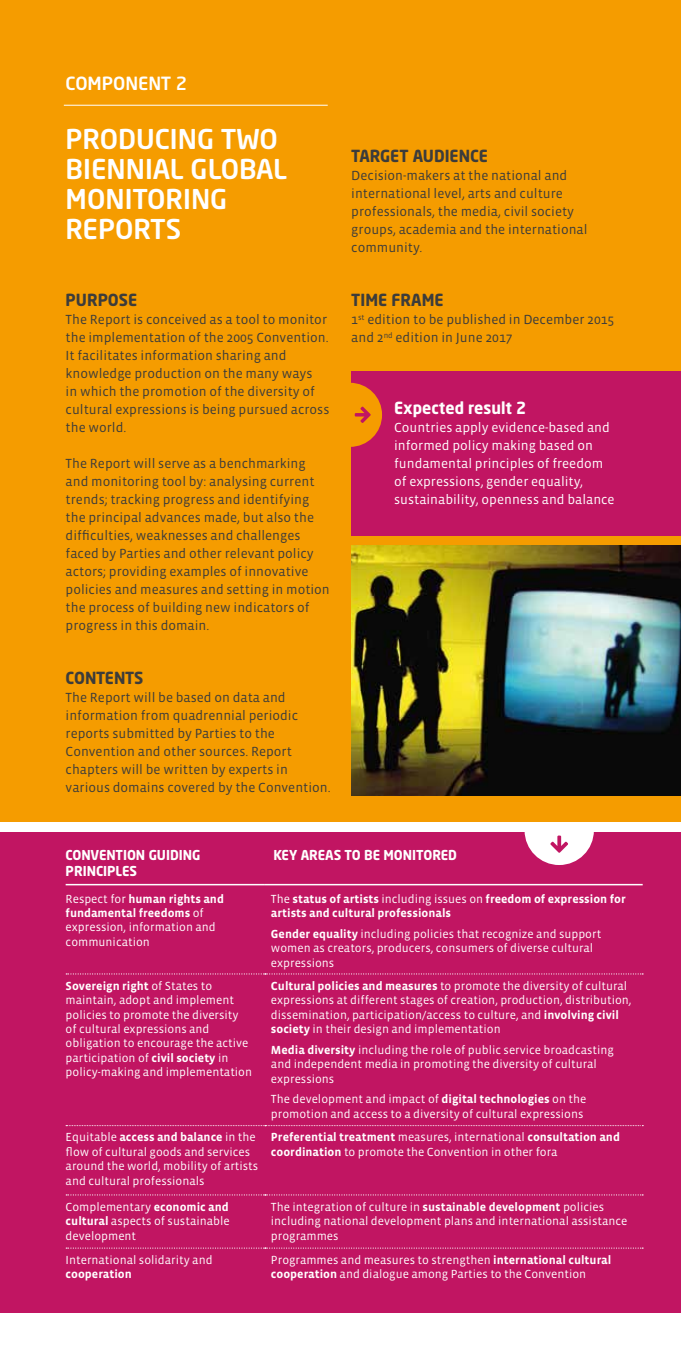
<style>
.page{position:relative;width:681px;height:1361px;background:#fff}
.page>*{position:absolute;margin:0;border:0;box-sizing:border-box;transform-origin:0 0}
.t1{font:500 27px/30px "Neo Sans Std";color:#fff}
.t2{font:500 18px "Neo Sans Std";color:#fff}
.t3{font:700 16.5px "Neo Sans Std";color:#3c3c3b;scale:.95 1}
.t4{font:700 16.5px "Neo Sans Std";color:#fff;scale:.95 1}
.t5{font:700 16.5px "Neo Sans Std";letter-spacing:-.02em;color:#3c3c3b;scale:.95 1}
.t6{font:13.5px/18px "Vista Sans";color:#3c3c3b}
.t7{font:13.5px/18px "Vista Sans";color:#fff}
.t8{font:700 13.5px/16.2px "Neo Sans Std";color:#fff;scale:.95 1}
.t9{font:12px/14.4px "Vista Sans";color:#fff}
.t10{font:700 12px/14.4px "Vista Sans";color:#fff}
.s1{font-weight:700}
.s2{font-weight:400}
</style>
<div class="page">
<div style="left:0;top:0;width:680px;height:822px;background:#f59c00"></div>
<img style="left:351px;top:545px;width:329px;height:250px">
<hr style="left:64px;top:105px;width:263px;height:1px;background:#fff">
<div style="left:351px;top:371px;width:329px;height:165px;background:#c11562"></div>
<svg style="left:351px;top:383px;width:31px;height:64px"></svg>
<div style="left:0;top:832px;width:680px;height:481px;background:#c11562"></div>
<svg style="left:524px;top:832px;width:69px;height:33px"></svg>
<svg style="left:66px;top:973px;width:576px;height:1px"></svg>
<svg style="left:66px;top:1125px;width:577px;height:1px"></svg>
<svg style="left:66px;top:1194px;width:576px;height:1px"></svg>
<svg style="left:66px;top:1247px;width:576px;height:1px"></svg>
<hr style="left:66px;top:884px;width:199px;height:1px;background:#fff">
<hr style="left:265px;top:884px;width:377px;height:1px;background:#fff">
<h2 class="t2" style="left:66px;top:72px;width:123px">COMPONENT 2</h2>
<h1 class="t1" style="left:66px;top:123px;width:223px">PRODUCING TWO<br>BIENNIAL GLOBAL<br>MONITORING<br>REPORTS</h1>
<h3 class="t3" style="left:66px;top:289px;width:77px">PURPOSE</h3>
<p class="t6" style="left:66px;top:311px;width:265px">The Report is conceived as a tool to monitor the implementation of the 2005 Convention.<br>It facilitates information sharing and knowledge production on the many ways<br>in which the promotion of the diversity of cultural expressions is being pursued across the world.</p>
<p class="t6" style="left:66px;top:455px;width:265px">The Report will serve as a benchmarking and monitoring tool by: analysing current trends; tracking progress and identifying the principal advances made, but also the difficulties, weaknesses and challenges faced by Parties and other relevant policy actors; providing examples of innovative policies and measures and setting in motion the process of building new indicators of progress in this domain.</p>
<h3 class="t5" style="left:66px;top:667px;width:83px">CONTENTS</h3>
<p class="t6" style="left:66px;top:689px;width:266px">The Report will be based on data and information from quadrennial periodic reports submitted by Parties to the Convention and other sources. Report chapters will be written by experts in various domains covered by the Convention.</p>
<h3 class="t3" style="left:351px;top:145px;width:145px">TARGET AUDIENCE</h3>
<p class="t6" style="left:351px;top:167px;width:238px">Decision-makers at the national and international level, arts and culture professionals, the media, civil society groups, academia and the international community.</p>
<h3 class="t3" style="left:351px;top:289px;width:99px">TIME FRAME</h3>
<p class="t6" style="left:351px;top:311px;width:264px">1<sup>st</sup> edition to be published in December 2015 and 2<sup>nd</sup> edition in June 2017</p>
<h3 class="t4" style="left:394px;top:397px;width:140px">Expected result 2</h3>
<p class="t7" style="left:394px;top:419px;width:222px">Countries apply evidence-based and informed policy making based on fundamental principles of freedom of expressions, gender equality, sustainability, openness and balance</p>
<p class="t8" style="left:66px;top:847px;width:143px">CONVENTION GUIDING<br>PRINCIPLES</p>
<p class="t8" style="left:273px;top:847px;width:195px">KEY AREAS TO BE MONITORED</p>
<p class="t9" style="left:66px;top:891px;width:160px">Respect for <span class="s1">human rights and fundamental freedoms</span> of expression, information and communication</p>
<p class="t10" style="left:271px;top:891px;width:356px"><span class="s2">The</span> status of artists <span class="s2">including issues on</span> freedom of expression for artists and cultural professionals</p>
<p class="t9" style="left:271px;top:927px;width:331px"><span class="s1">Gender equality</span> including policies that recognize and support women as creators, producers, consumers of diverse cultural expressions</p>
<p class="t9" style="left:66px;top:979px;width:188px"><span class="s1">Sovereign right</span> of States to maintain, adopt and implement policies to promote the diversity of cultural expressions and obligation to encourage the active participation of <span class="s1">civil society</span> in policy-making and implementation</p>
<p class="t9" style="left:271px;top:979px;width:362px"><span class="s1">Cultural policies and measures</span> to promote the diversity of cultural expressions at different stages of creation, production, distribution, dissemination, participation/access to culture, and <span class="s1">involving civil society</span> in their design and implementation</p>
<p class="t9" style="left:271px;top:1042px;width:344px"><span class="s1">Media diversity</span> including the role of public service broadcasting and independent media in promoting the diversity of cultural expressions</p>
<p class="t9" style="left:271px;top:1092px;width:317px">The development and impact of <span class="s1">digital technologies</span> on the promotion and access to a diversity of cultural expressions</p>
<p class="t9" style="left:66px;top:1130px;width:194px">Equitable <span class="s1">access and balance</span> in the flow of cultural goods and services around the world, mobility of artists and cultural professionals</p>
<p class="t9" style="left:271px;top:1130px;width:350px"><span class="s1">Preferential treatment</span> measures, international <span class="s1">consultation and coordination</span> to promote the Convention in other fora</p>
<p class="t9" style="left:66px;top:1199px;width:165px;text-align:justify">Complementary <span class="s1">economic and cultural</span> aspects of sustainable development</p>
<p class="t9" style="left:271px;top:1199px;width:358px">The integration of culture in <span class="s1">sustainable development</span> policies including national development plans and international assistance programmes</p>
<p class="t9" style="left:66px;top:1253px;width:148px">International solidarity and</p>
<p class="t10" style="left:66px;top:1267px;width:68px">cooperation</p>
<p class="t9" style="left:271px;top:1253px;width:342px">Programmes and measures to strengthen <span class="s1">international cultural cooperation</span> and dialogue among Parties to the Convention</p>
</div>
